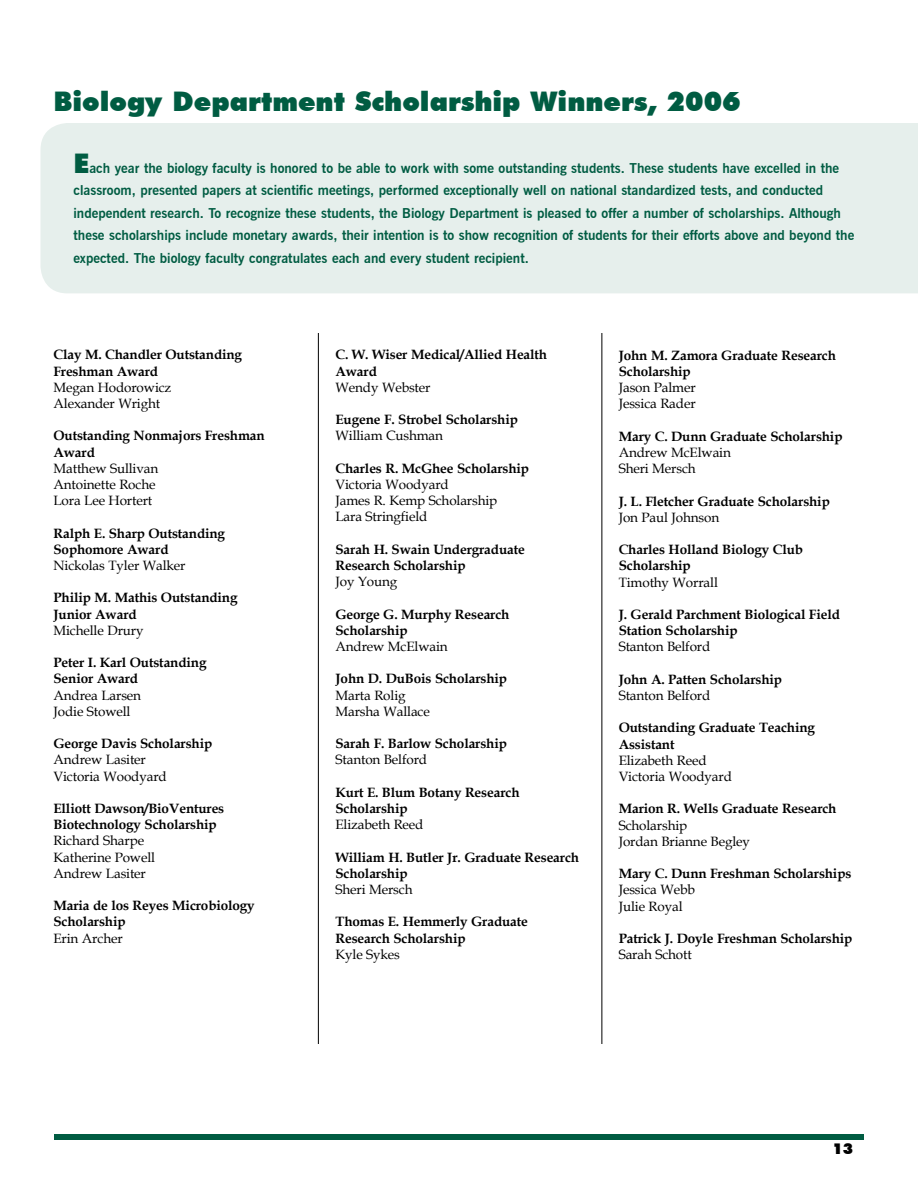
<style>
.page{position:relative;width:918px;height:1188px;background:#fff}
.page>*{position:absolute;margin:0;border:0;box-sizing:border-box;transform-origin:0 0}
.t1{font:900 27px "Futura BT";color:#005c42}
.t2{font:900 15px "Futura BT";color:#000}
.t3{font:700 13.5px/16.2px "Book Antiqua";letter-spacing:-.01em;color:#000}
.t4{font:13.5px/16.2px "Book Antiqua";letter-spacing:-.01em;color:#000}
.t5{font:700 13.5px/22.5px "News Gothic BT";color:#005c42}
.s1{font-family:"Futura BT";font-weight:900;font-size:27px}
</style>
<div class="page">
<div style="left:54px;top:1134px;width:810px;height:6px;background:#005c42"></div>
<div style="left:40px;top:123px;width:878px;height:170px;background:#e6efec"></div>
<hr style="left:318px;top:333px;width:1px;height:711px;background:#000">
<hr style="left:602px;top:333px;width:1px;height:711px;background:#000">
<h1 class="t1" style="left:54px;top:85px;width:687px">Biology Department Scholarship Winners, 2006</h1>
<p class="t5" style="left:74px;top:156px;width:782px"><span class="s1">E</span>ach year the biology faculty is honored to be able to work with some outstanding students. These students have excelled in the classroom, presented papers at scientific meetings, performed exceptionally well on national standardized tests, and conducted independent research. To recognize these students, the Biology Department is pleased to offer a number of scholarships. Although these scholarships include monetary awards, their intention is to show recognition of students for their efforts above and beyond the expected. The biology faculty congratulates each and every student recipient.</p>
<p class="t3" style="left:54px;top:347px;width:190px">Clay M. Chandler Outstanding<br>Freshman Award</p>
<p class="t4" style="left:54px;top:379px;width:119px">Megan Hodorowicz<br>Alexander Wright</p>
<p class="t3" style="left:54px;top:428px;width:213px">Outstanding Nonmajors Freshman<br>Award</p>
<p class="t4" style="left:54px;top:460px;width:106px">Matthew Sullivan<br>Antoinette Roche<br>Lora Lee Hortert</p>
<p class="t3" style="left:54px;top:525px;width:173px">Ralph E. Sharp Outstanding<br>Sophomore Award</p>
<p class="t4" style="left:54px;top:557px;width:134px">Nickolas Tyler Walker</p>
<p class="t3" style="left:54px;top:590px;width:186px">Philip M. Mathis Outstanding<br>Junior Award</p>
<p class="t4" style="left:54px;top:622px;width:92px">Michelle Drury</p>
<p class="t3" style="left:54px;top:654px;width:154px">Peter I. Karl Outstanding<br>Senior Award</p>
<p class="t4" style="left:54px;top:687px;width:89px">Andrea Larsen<br>Jodie Stowell</p>
<p class="t3" style="left:54px;top:735px;width:160px">George Davis Scholarship</p>
<p class="t4" style="left:54px;top:751px;width:115px">Andrew Lasiter<br>Victoria Woodyard</p>
<p class="t3" style="left:54px;top:800px;width:172px">Elliott Dawson/BioVentures<br>Biotechnology Scholarship</p>
<p class="t4" style="left:54px;top:832px;width:103px">Richard Sharpe<br>Katherine Powell<br>Andrew Lasiter</p>
<p class="t3" style="left:54px;top:897px;width:203px">Maria de los Reyes Microbiology<br>Scholarship</p>
<p class="t4" style="left:54px;top:930px;width:71px">Erin Archer</p>
<p class="t3" style="left:336px;top:347px;width:213px">C. W. Wiser Medical/Allied Health<br>Award</p>
<p class="t4" style="left:336px;top:379px;width:97px">Wendy Webster</p>
<p class="t3" style="left:336px;top:412px;width:184px">Eugene F. Strobel Scholarship</p>
<p class="t4" style="left:336px;top:427px;width:109px">William Cushman</p>
<p class="t3" style="left:336px;top:460px;width:195px">Charles R. McGhee Scholarship</p>
<p class="t4" style="left:336px;top:476px;width:163px">Victoria Woodyard<br>James R. Kemp Scholarship<br>Lara Stringfield</p>
<p class="t3" style="left:336px;top:541px;width:191px">Sarah H. Swain Undergraduate<br>Research Scholarship</p>
<p class="t4" style="left:336px;top:573px;width:63px">Joy Young</p>
<p class="t3" style="left:336px;top:606px;width:176px">George G. Murphy Research<br>Scholarship</p>
<p class="t4" style="left:336px;top:638px;width:114px">Andrew McElwain</p>
<p class="t3" style="left:336px;top:671px;width:173px">John D. DuBois Scholarship</p>
<p class="t4" style="left:336px;top:687px;width:96px">Marta Rolig<br>Marsha Wallace</p>
<p class="t3" style="left:336px;top:736px;width:173px">Sarah F. Barlow Scholarship</p>
<p class="t4" style="left:336px;top:751px;width:93px">Stanton Belford</p>
<p class="t3" style="left:336px;top:784px;width:186px">Kurt E. Blum Botany Research<br>Scholarship</p>
<p class="t4" style="left:336px;top:816px;width:89px">Elizabeth Reed</p>
<p class="t3" style="left:336px;top:849px;width:245px">William H. Butler Jr. Graduate Research<br>Scholarship</p>
<p class="t4" style="left:336px;top:881px;width:79px">Sheri Mersch</p>
<p class="t3" style="left:336px;top:914px;width:194px">Thomas E. Hemmerly Graduate<br>Research Scholarship</p>
<p class="t4" style="left:336px;top:946px;width:66px">Kyle Sykes</p>
<p class="t3" style="left:619px;top:347px;width:219px">John M. Zamora Graduate Research<br>Scholarship</p>
<p class="t4" style="left:619px;top:379px;width:78px">Jason Palmer<br>Jessica Rader</p>
<p class="t3" style="left:619px;top:428px;width:225px">Mary C. Dunn Graduate Scholarship</p>
<p class="t4" style="left:619px;top:444px;width:114px">Andrew McElwain<br>Sheri Mersch</p>
<p class="t3" style="left:619px;top:493px;width:213px">J. L. Fletcher Graduate Scholarship</p>
<p class="t4" style="left:619px;top:509px;width:102px">Jon Paul Johnson</p>
<p class="t3" style="left:619px;top:541px;width:186px">Charles Holland Biology Club<br>Scholarship</p>
<p class="t4" style="left:619px;top:574px;width:101px">Timothy Worrall</p>
<p class="t3" style="left:619px;top:606px;width:223px">J. Gerald Parchment Biological Field<br>Station Scholarship</p>
<p class="t4" style="left:619px;top:638px;width:93px">Stanton Belford</p>
<p class="t3" style="left:619px;top:671px;width:165px">John A. Patten Scholarship</p>
<p class="t4" style="left:619px;top:687px;width:93px">Stanton Belford</p>
<p class="t3" style="left:619px;top:720px;width:198px">Outstanding Graduate Teaching<br>Assistant</p>
<p class="t4" style="left:619px;top:752px;width:115px">Elizabeth Reed<br>Victoria Woodyard</p>
<p class="t3" style="left:619px;top:801px;width:219px">Marion R. Wells Graduate Research</p>
<p class="t4" style="left:619px;top:817px;width:133px">Scholarship<br>Jordan Brianne Begley</p>
<p class="t3" style="left:619px;top:865px;width:234px">Mary C. Dunn Freshman Scholarships</p>
<p class="t4" style="left:619px;top:881px;width:78px">Jessica Webb<br>Julie Royal</p>
<p class="t3" style="left:619px;top:930px;width:235px">Patrick J. Doyle Freshman Scholarship</p>
<p class="t4" style="left:619px;top:946px;width:75px">Sarah Schott</p>
<p class="t2" style="left:833px;top:1140px;width:21px">13</p>
</div>
